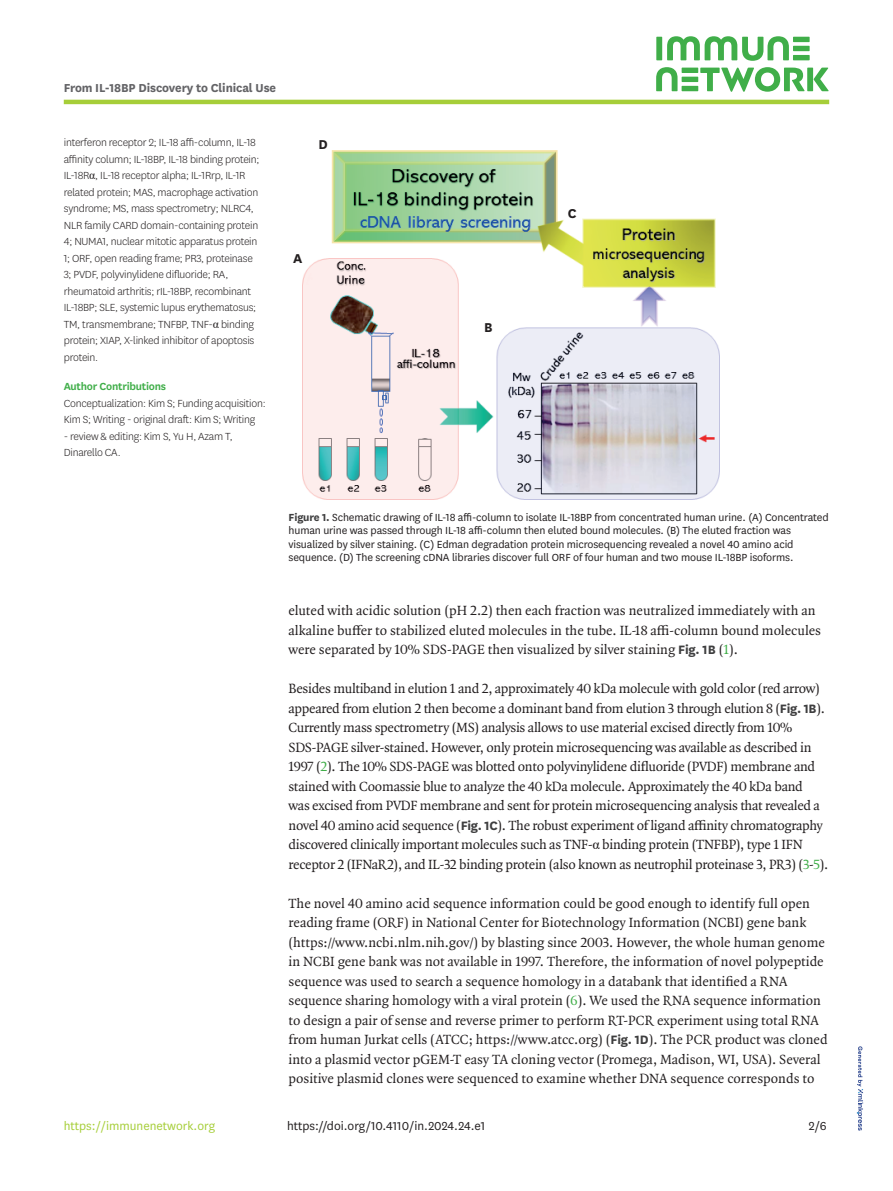
<style>
.page{position:relative;width:893px;height:1191px;background:#fff}
.page>*{position:absolute;margin:0;border:0;box-sizing:border-box;transform-origin:0 0}
.t1{font:700 15px "National";color:#231f20}
.body_p{font:14.25px/19.5px "Quadraat OT";letter-spacing:-.01em;color:#231f20}
.body_p_first{font:14.25px/19.5px "Quadraat OT";color:#231f20}
.doi_running_footer{font:13.5px "National";color:#231f20}
.alt-title-type{font:700 13.5px "National";letter-spacing:-.01em;color:#636366}
.t2{font:13.5px "National";color:#a6ce39}
.conflict_p{font:300 12px/16.5px "National";letter-spacing:-.02em;color:#231f20}
.fig_caption{font:12px/13.5px "National";letter-spacing:-.01em;color:#231f20}
.conflict_title{font:600 12px "National";letter-spacing:-.02em;color:#40ae49}
.s1{font-family:"Times New Roman";font-weight:400}
.s2{font-weight:700;color:#3e3e3f}
.s3{font-family:"National";font-weight:700;color:#3e3e3f}
.s4{color:#40ae49}
.s5{font-family:"Times New Roman"}
</style>
<div class="page">
<hr style="left:64px;top:100px;width:765px;height:4px;background:#a6ce39">
<svg style="left:857px;top:1046px;width:6px;height:84px"></svg>
<svg style="left:656px;top:36px;width:173px;height:56px"></svg>
<img style="left:302px;top:150px;width:418px;height:350px">
<p class="alt-title-type" style="left:64px;top:78px;width:214px">From IL-18BP Discovery to Clinical Use</p>
<p class="conflict_p" style="left:64px;top:134px;width:197px">interferon receptor 2; IL-18 affi-column, IL-18 affinity column; IL-18BP, IL-18 binding protein; IL-18R<span class="s1">α</span>, IL-18 receptor alpha; IL-1Rrp, IL-1R related protein; MAS, macrophage activation syndrome; MS, mass spectrometry; NLRC4, NLR family CARD domain-containing protein 4; NUMA1, nuclear mitotic apparatus protein 1; ORF, open reading frame; PR3, proteinase 3; PVDF, polyvinylidene difluoride; RA, rheumatoid arthritis; rIL-18BP, recombinant IL-18BP; SLE, systemic lupus erythematosus; TM, transmembrane; TNFBP, TNF-<span class="s1">α</span> binding protein; XIAP, X-linked inhibitor of apoptosis protein.</p>
<p class="conflict_title" style="left:64px;top:378px;width:104px">Author Contributions</p>
<p class="conflict_p" style="left:64px;top:394px;width:203px">Conceptualization: Kim S; Funding acquisition:<br>Kim S; Writing - original draft: Kim S; Writing</p>
<p class="conflict_p" style="left:64px;top:427px;width:171px">- review &amp; editing: Kim S, Yu H, Azam T,<br>Dinarello CA.</p>
<p class="t1" style="left:318px;top:134px;width:11px">D</p>
<p class="t1" style="left:293px;top:248px;width:11px">A</p>
<p class="t1" style="left:484px;top:317px;width:10px">B</p>
<p class="t1" style="left:568px;top:203px;width:10px">C</p>
<p class="fig_caption" style="left:289px;top:510px;width:542px"><span class="s2">Figure 1.</span> Schematic drawing of IL-18 affi-column to isolate IL-18BP from concentrated human urine. (A) Concentrated human urine was passed through IL-18 affi-column then eluted bound molecules. (B) The eluted fraction was visualized by silver staining. (C) Edman degradation protein microsequencing revealed a novel 40 amino acid sequence. (D) The screening cDNA libraries discover full ORF of four human and two mouse IL-18BP isoforms.</p>
<p class="body_p_first" style="left:289px;top:601px;width:534px">eluted with acidic solution (pH 2.2) then each fraction was neutralized immediately with an alkaline buffer to stabilized eluted molecules in the tube. IL-18 affi-column bound molecules were separated by 10% SDS-PAGE then visualized by silver staining <span class="s3">Fig. 1B</span> (<span class="s4">1</span>).</p>
<p class="body_p" style="left:289px;top:679px;width:541px">Besides multiband in elution 1 and 2, approximately 40 kDa molecule with gold color (red arrow) appeared from elution 2 then become a dominant band from elution 3 through elution 8 (<span class="s3">Fig. 1B</span>).<br>Currently mass spectrometry (MS) analysis allows to use material excised directly from 10% SDS-PAGE silver-stained. However, only protein microsequencing was available as described in 1997 (<span class="s4">2</span>). The 10% SDS-PAGE was blotted onto polyvinylidene difluoride (PVDF) membrane and stained with Coomassie blue to analyze the 40 kDa molecule. Approximately the 40 kDa band<br>was excised from PVDF membrane and sent for protein microsequencing analysis that revealed a novel 40 amino acid sequence (<span class="s3">Fig. 1C</span>). The robust experiment of ligand affinity chromatography discovered clinically important molecules such as TNF-<span class="s5">α</span> binding protein (TNFBP), type 1 IFN receptor 2 (IFNaR2), and IL-32 binding protein (also known as neutrophil proteinase 3, PR3) (<span class="s4">3</span>-<span class="s4">5</span>).</p>
<p class="body_p" style="left:289px;top:893px;width:540px">The novel 40 amino acid sequence information could be good enough to identify full open reading frame (ORF) in National Center for Biotechnology Information (NCBI) gene bank (https://www.ncbi.nlm.nih.gov/) by blasting since 2003. However, the whole human genome in NCBI gene bank was not available in 1997. Therefore, the information of novel polypeptide sequence was used to search a sequence homology in a databank that identified a RNA sequence sharing homology with a viral protein (<span class="s4">6</span>). We used the RNA sequence information to design a pair of sense and reverse primer to perform RT-PCR experiment using total RNA from human Jurkat cells (ATCC; https://www.atcc.org) (<span class="s3">Fig. 1D</span>). The PCR product was cloned into a plasmid vector pGEM-T easy TA cloning vector (Promega, Madison, WI, USA). Several positive plasmid clones were sequenced to examine whether DNA sequence corresponds to</p>
<p class="t2" style="left:64px;top:1116px;width:153px">https://immunenetwork.org</p>
<p class="doi_running_footer" style="left:287px;top:1116px;width:200px">https://doi.org/10.4110/in.2024.24.e1</p>
<p class="doi_running_footer" style="left:809px;top:1116px;width:19px">2/6</p>
</div>
